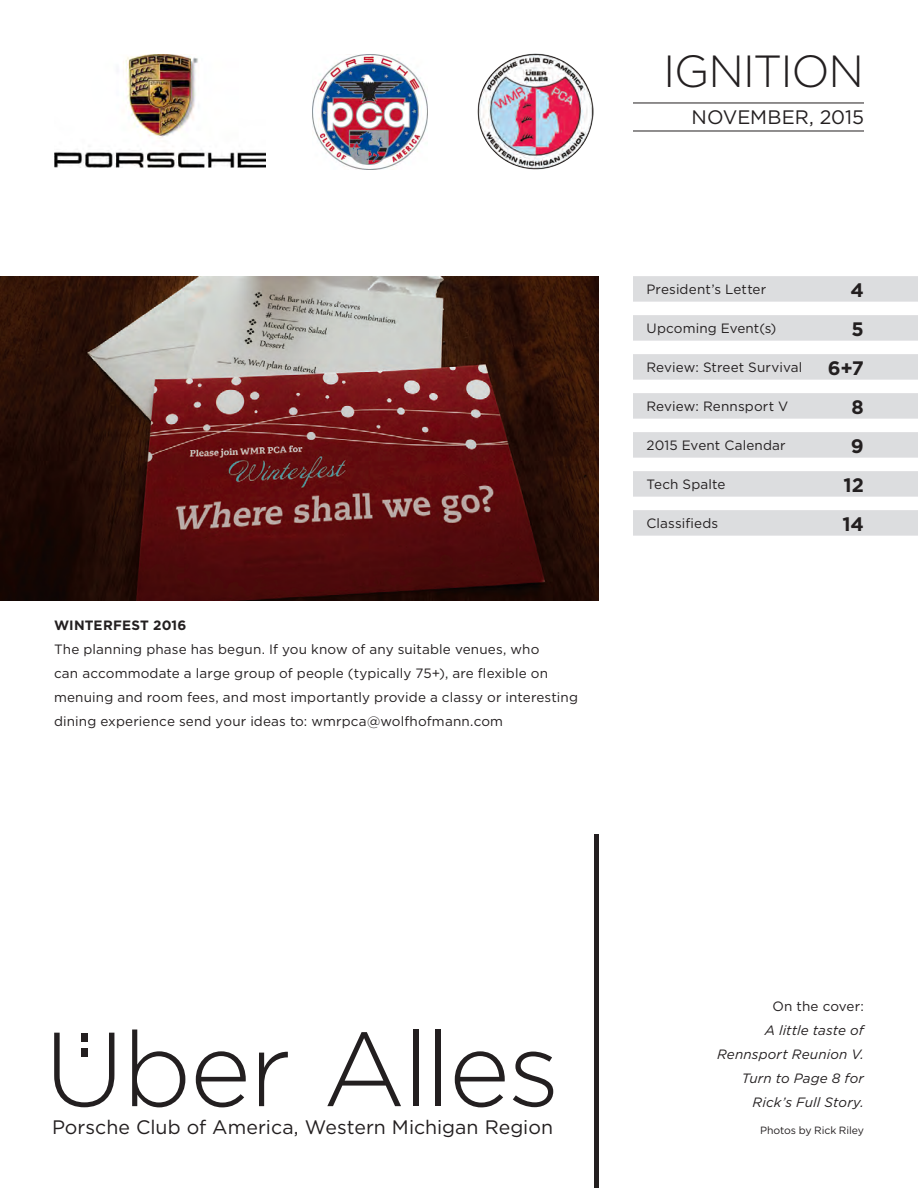
<style>
.page{position:relative;width:918px;height:1188px;background:#fff}
.page>*{position:absolute;margin:0;border:0;box-sizing:border-box;transform-origin:0 0}
.Frontpage_Teaser_Bod{font:300 105px "Gotham";letter-spacing:-.02em;color:#231f20}
.Interior_Headline{font:300 45px "Gotham";letter-spacing:-.03em;color:#231f20}
.Frontpage_Teaser_Bod-2{font:19.5px "Gotham";color:#231f20}
.Interior_Sub_Head{font:19.5px "Gotham";letter-spacing:-.005em;color:#231f20}
.Frontpage_Teaser_Hea{font:700 19.5px "Gotham";color:#231f20}
.Interior_Body_Copy{font:13.5px/24px "Gotham";letter-spacing:.01em;color:#231f20}
.Interior_Body_Copy-2{font:italic 13.5px/24px "Gotham";letter-spacing:.01em;color:#231f20;text-align:right}
.Interior_Body_Copy-3{font:700 13.5px "Gotham";letter-spacing:.015em;color:#231f20}
.Interior_Body_Copy-4{font:10.5px "Gotham";letter-spacing:-.01em;color:#231f20}
.s1{font-style:normal}
</style>
<div class="page">
<hr style="left:633px;top:103px;width:231px;height:1px;background:#231f20">
<hr style="left:633px;top:131px;width:231px;height:1px;background:#231f20">
<div style="left:633px;top:276px;width:285px;height:26px;background:#dcdddf"></div>
<div style="left:633px;top:315px;width:285px;height:26px;background:#dcdddf"></div>
<div style="left:633px;top:354px;width:285px;height:26px;background:#dcdddf"></div>
<div style="left:633px;top:393px;width:285px;height:26px;background:#dcdddf"></div>
<div style="left:633px;top:432px;width:285px;height:26px;background:#dcdddf"></div>
<div style="left:633px;top:471px;width:285px;height:26px;background:#dcdddf"></div>
<div style="left:633px;top:510px;width:285px;height:26px;background:#dcdddf"></div>
<hr style="left:594px;top:834px;width:4px;height:354px;background:#231f20">
<img style="left:54px;top:54px;width:211px;height:113px">
<img style="left:312px;top:54px;width:116px;height:116px">
<img style="left:477px;top:53px;width:116px;height:117px">
<img style="left:0;top:277px;width:598px;height:324px">
<p class="Interior_Body_Copy-3" style="left:54px;top:617px;width:134px">WINTERFEST 2016</p>
<p class="Interior_Body_Copy" style="left:54px;top:637px;width:487px">The planning phase has begun. If you know of any suitable venues, who</p>
<p class="Interior_Body_Copy" style="left:54px;top:661px;width:526px">can accommodate a large group of people (typically 75+), are flexible on menuing and room fees, and most importantly provide a classy or interesting dining experience send your ideas to: wmrpca@wolfhofmann.com</p>
<p class="Interior_Headline" style="left:663px;top:43px;width:202px">IGNITION</p>
<p class="Interior_Sub_Head" style="left:691px;top:104px;width:174px">NOVEMBER, 2015</p>
<p class="Interior_Body_Copy" style="left:646px;top:276px;width:121px">President’s Letter</p>
<p class="Interior_Body_Copy" style="left:646px;top:315px;width:131px">Upcoming Event(s)</p>
<p class="Interior_Body_Copy" style="left:646px;top:354px;width:157px">Review: Street Survival</p>
<p class="Interior_Body_Copy" style="left:646px;top:393px;width:143px">Review: Rennsport V</p>
<p class="Interior_Body_Copy" style="left:646px;top:432px;width:141px">2015 Event Calendar</p>
<p class="Interior_Body_Copy" style="left:646px;top:471px;width:80px">Tech Spalte</p>
<p class="Interior_Body_Copy" style="left:646px;top:510px;width:73px">Classifieds</p>
<p class="Frontpage_Teaser_Hea" style="left:850px;top:277px;width:15px">4</p>
<p class="Frontpage_Teaser_Hea" style="left:852px;top:316px;width:14px">5</p>
<p class="Frontpage_Teaser_Hea" style="left:828px;top:355px;width:38px">6+7</p>
<p class="Frontpage_Teaser_Hea" style="left:852px;top:394px;width:14px">8</p>
<p class="Frontpage_Teaser_Hea" style="left:851px;top:433px;width:14px">9</p>
<p class="Frontpage_Teaser_Hea" style="left:844px;top:472px;width:22px">12</p>
<p class="Frontpage_Teaser_Hea" style="left:842px;top:511px;width:23px">14</p>
<p class="Frontpage_Teaser_Bod" style="left:44px;top:1003px;width:517px">Uber Alles</p>
<p class="Frontpage_Teaser_Bod" style="left:73px;top:938px;width:26px">.</p>
<p class="Frontpage_Teaser_Bod" style="left:73px;top:953px;width:26px">.</p>
<p class="Frontpage_Teaser_Bod-2" style="left:52px;top:1115px;width:502px">Porsche Club of America, Western Michigan Region</p>
<p class="Interior_Body_Copy-2" style="left:717px;top:994px;width:148px"><span class="s1">On the cover:<br></span>A little taste of<br>Rennsport Reunion V.<br>Turn to Page 8 for<br>Rick’s Full Story.</p>
<p class="Interior_Body_Copy-4" style="left:760px;top:1124px;width:105px">Photos by Rick Riley</p>
</div>
